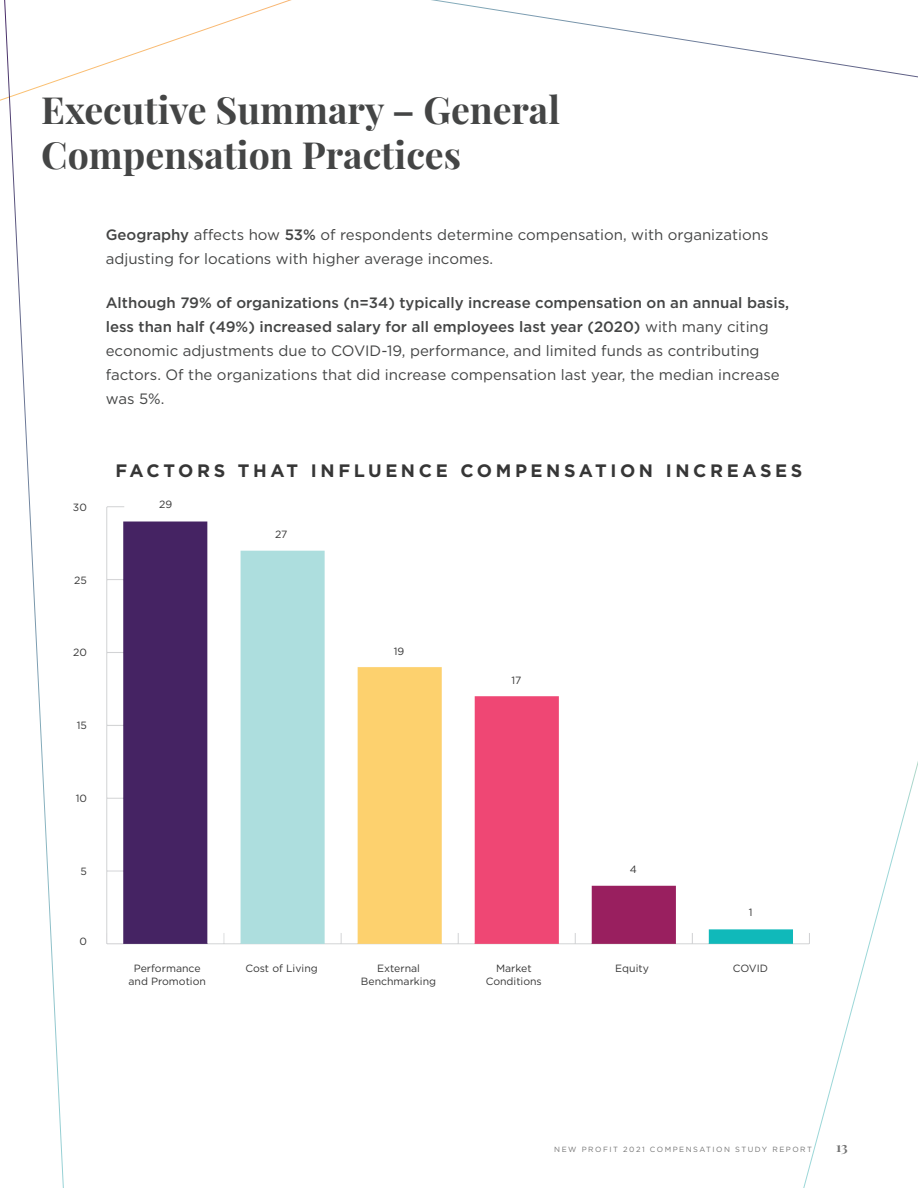
<style>
.page{position:relative;width:918px;height:1188px;background:#fff}
.page>*{position:absolute;margin:0;border:0;box-sizing:border-box;transform-origin:0 0}
.t1{font:700 37.5px/45px "Playfair Display";color:#444545}
.t2{font:700 18px "Gotham";letter-spacing:.2em;color:#363636}
.t3{font:15px/24px "Gotham";color:#444545}
.t4{font:700 13.5px "Playfair Display";color:#737373}
.t5{font:10.5px/12.6px "Gotham";color:#363636;text-align:center}
.t6{font:7.5px "Gotham";letter-spacing:.2em;color:#737373}
.s1{font-weight:500}
</style>
<div class="page">
<svg style="left:3px;top:0;width:62px;height:1188px"></svg>
<svg style="left:211px;top:0;width:707px;height:78px"></svg>
<svg style="left:803px;top:761px;width:115px;height:427px"></svg>
<img style="left:106px;top:506px;width:704px;height:439px">
<p class="t1" style="left:41px;top:84px;width:520px">Executive Summary – General<br>Compensation Practices</p>
<p class="t3" style="left:106px;top:222px;width:664px"><span class="s1">Geography</span> affects how <span class="s1">53%</span> of respondents determine compensation, with organizations adjusting for locations with higher average incomes.</p>
<p class="t3" style="left:106px;top:290px;width:685px"><span class="s1">Although 79% of organizations (n=34) typically increase compensation on an annual basis, less than half (49%) increased salary for all employees last year (2020)</span> with many citing economic adjustments due to COVID-19, performance, and limited funds as contributing factors. Of the organizations that did increase compensation last year, the median increase was 5%.</p>
<p class="t5" style="left:73px;top:500px;width:15px">30</p>
<p class="t5" style="left:74px;top:573px;width:14px">25</p>
<p class="t5" style="left:73px;top:646px;width:15px">20</p>
<p class="t5" style="left:77px;top:719px;width:12px">15</p>
<p class="t5" style="left:76px;top:792px;width:13px">10</p>
<p class="t5" style="left:81px;top:865px;width:8px">5</p>
<p class="t5" style="left:79px;top:934px;width:9px">0</p>
<p class="t2" style="left:116px;top:458px;width:688px">FACTORS THAT INFLUENCE COMPENSATION INCREASES</p>
<p class="t5" style="left:159px;top:498px;width:15px">29</p>
<p class="t5" style="left:275px;top:528px;width:14px">27</p>
<p class="t5" style="left:394px;top:644px;width:12px">19</p>
<p class="t5" style="left:511px;top:673px;width:12px">17</p>
<p class="t5" style="left:630px;top:862px;width:9px">4</p>
<p class="t5" style="left:749px;top:906px;width:5px">1</p>
<p class="t5" style="left:128px;top:962px;width:79px">Performance and Promotion</p>
<p class="t5" style="left:245px;top:962px;width:74px">Cost of Living</p>
<p class="t5" style="left:361px;top:962px;width:77px">External<br>Benchmarking</p>
<p class="t5" style="left:486px;top:962px;width:58px">Market<br>Conditions</p>
<p class="t5" style="left:615px;top:962px;width:35px">Equity</p>
<p class="t5" style="left:733px;top:962px;width:37px">COVID</p>
<p class="t6" style="left:554px;top:1145px;width:259px">NEW PROFIT 2021 COMPENSATION STUDY REPORT</p>
<p class="t4" style="left:836px;top:1136px;width:13px">13</p>
</div>
